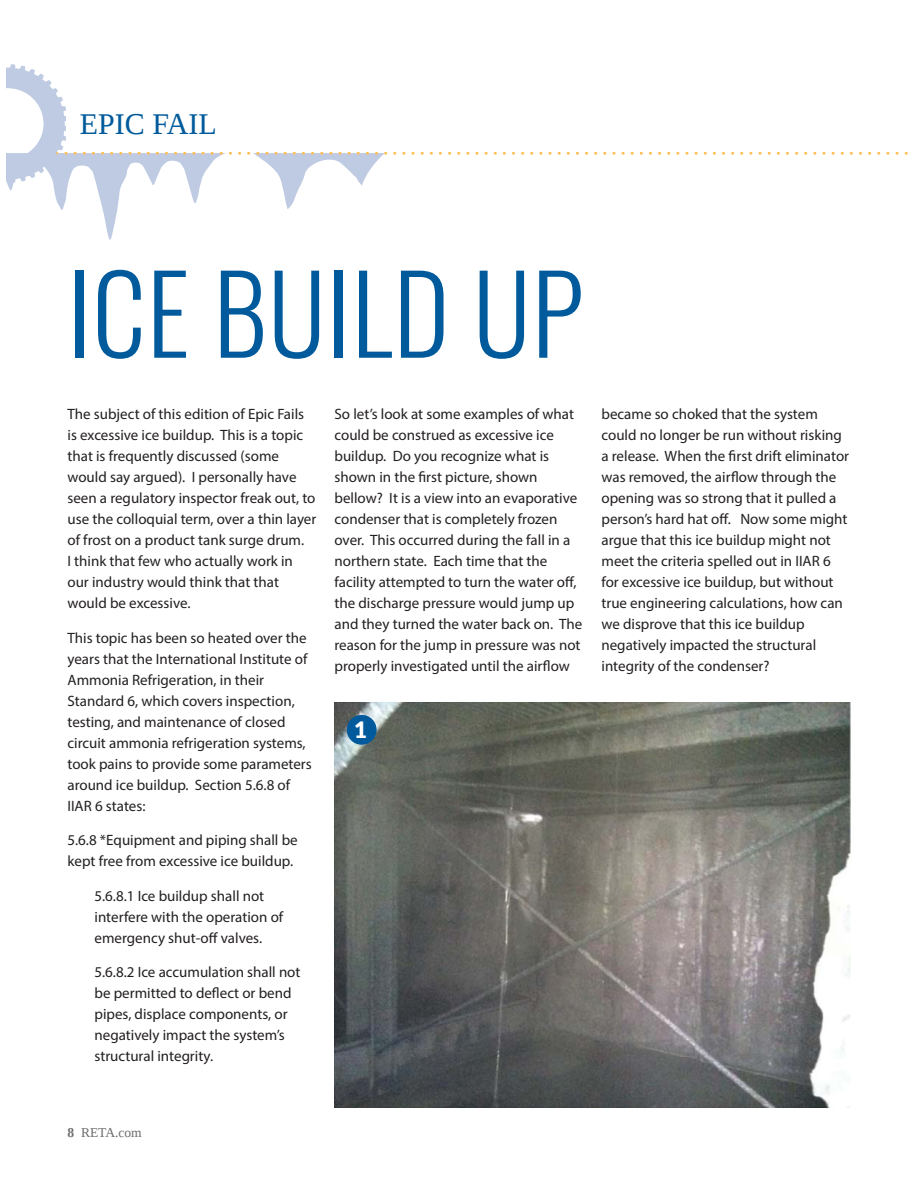
<style>
.page{position:relative;width:918px;height:1188px;background:#fff}
.page>*{position:absolute;margin:0;border:0;box-sizing:border-box;transform-origin:0 0}
.t1{font:300 107.55px "Oswald";letter-spacing:.01em;color:#005a9c}
.t2{font:30px "Liberation Serif";color:#005a9b}
.t3{font:900 22.5px "Lato";color:#fff}
.t4{font:15px/21px "Myriad Pro";color:#231f20}
.t5{font:13.5px "Liberation Serif";color:#6d6e70}
.s1{font-weight:700}
</style>
<div class="page">
<svg style="left:7px;top:152px;width:901px;height:88px"></svg>
<img style="left:7px;top:64px;width:59px;height:119px">
<img style="left:334px;top:702px;width:516px;height:406px">
<div style="left:347px;top:715px;width:30px;height:30px;background:#005a9b;border-radius:50%"></div>
<h2 class="t2" style="left:80px;top:108px;width:138px">EPIC FAIL</h2>
<h1 class="t1" style="left:68px;top:268px;width:518px">ICE BUILD UP</h1>
<p class="t4" style="left:68px;top:405px;width:250px">The subject of this edition of Epic Fails is excessive ice buildup. This is a topic that is frequently discussed (some would say argued). I personally have seen a regulatory inspector freak out, to use the colloquial term, over a thin layer of frost on a product tank surge drum.<br>I think that few who actually work in our industry would think that that would be excessive.</p>
<p class="t4" style="left:68px;top:628px;width:246px">This topic has been so heated over the years that the International Institute of Ammonia Refrigeration, in their Standard 6, which covers inspection, testing, and maintenance of closed circuit ammonia refrigeration systems, took pains to provide some parameters around ice buildup. Section 5.6.8 of IIAR 6 states:</p>
<p class="t4" style="left:68px;top:831px;width:232px">5.6.8 *Equipment and piping shall be kept free from excessive ice buildup.</p>
<p class="t4" style="left:95px;top:886px;width:190px">5.6.8.1 Ice buildup shall not interfere with the operation of emergency shut-off valves.</p>
<p class="t4" style="left:95px;top:963px;width:208px">5.6.8.2 Ice accumulation shall not be permitted to deflect or bend pipes, displace components, or negatively impact the system’s structural integrity.</p>
<p class="t4" style="left:335px;top:405px;width:249px">So let’s look at some examples of what could be construed as excessive ice buildup. Do you recognize what is shown in the first picture, shown bellow? It is a view into an evaporative condenser that is completely frozen over. This occurred during the fall in a northern state. Each time that the facility attempted to turn the water off, the discharge pressure would jump up and they turned the water back on. The reason for the jump in pressure was not properly investigated until the airflow</p>
<p class="t4" style="left:602px;top:405px;width:249px">became so choked that the system could no longer be run without risking a release. When the first drift eliminator was removed, the airflow through the opening was so strong that it pulled a person’s hard hat off. Now some might argue that this ice buildup might not meet the criteria spelled out in IIAR 6 for excessive ice buildup, but without true engineering calculations, how can we disprove that this ice buildup negatively impacted the structural integrity of the condenser?</p>
<h3 class="t3" style="left:354px;top:715px;width:15px">1</h3>
<p class="t5" style="left:68px;top:1125px;width:76px"><span class="s1">8</span> RETA.com</p>
</div>
